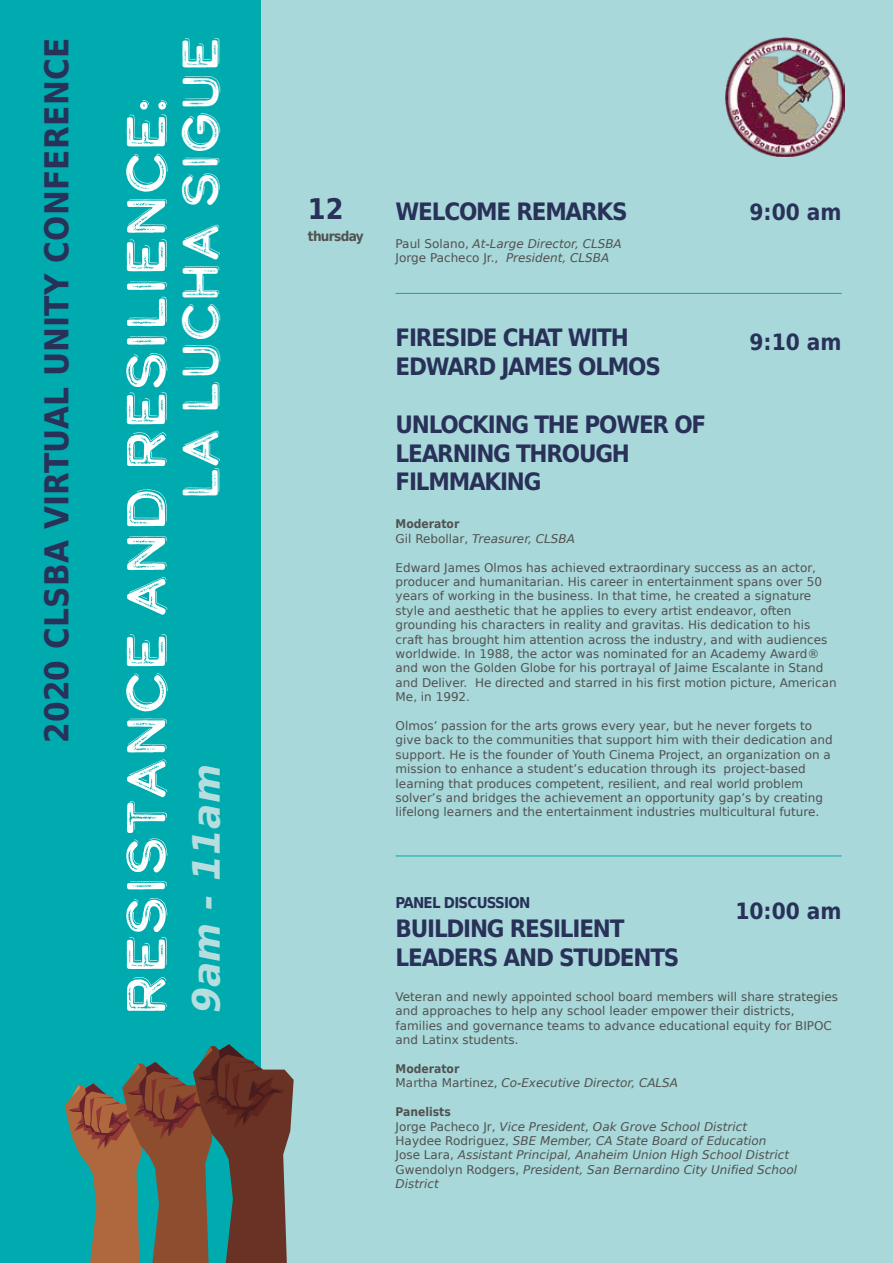
<style>
.page{position:relative;width:893px;height:1263px;background:#fff}
.page>*{position:absolute;margin:0;border:0;box-sizing:border-box;transform-origin:0 0}
.t1{font:53.85px "Calder Dark Grit Shadow";color:#fff}
.t2{font:49.8px "Calder Dark Grit Shadow";color:#fff}
.t3{font:italic 700 37.5px "DejaVu Sans";color:#b7dedf}
.t4{font:700 33px "DejaVu Sans Condensed";letter-spacing:.01em;color:#283259}
.t5{font:700 28.5px "DejaVu Sans Condensed";color:#293159}
.t6{font:700 24px/28.8px "DejaVu Sans Condensed";letter-spacing:-.05em;color:#293159}
.t7{font:700 22.5px "DejaVu Sans Condensed";color:#293159}
.t8{font:700 15px "DejaVu Sans Condensed";letter-spacing:-.05em;color:#293159}
.t9{font:700 13.5px "DejaVu Sans Condensed";letter-spacing:-.05em;color:#515151}
.t10{font:12px/14.4px "DejaVu Sans";color:#515151}
.t11{font:italic 12px/14.4px "DejaVu Sans";color:#515151}
.t12{font:700 12px "DejaVu Sans Condensed";color:#515151}
.s1{font-style:normal}
</style>
<div class="page">
<div style="left:258px;top:0;width:635px;height:1263px;background:#a8d8d9"></div>
<hr style="left:396px;top:293px;width:446px;height:1px;background:#00abaf">
<hr style="left:396px;top:855px;width:446px;height:1px;background:#00abaf">
<div style="left:0;top:0;width:260px;height:1263px;background:#00abaf"></div>
<svg style="left:65px;top:1044px;width:229px;height:219px"></svg>
<img style="left:725px;top:37px;width:119px;height:120px">
<h3 class="t4" style="left:30px;top:743px;width:707px;rotate:-90deg">2020 CLSBA VIRTUAL UNITY CONFERENCE</h3>
<h1 class="t1" style="left:109px;top:1017px;width:921px;rotate:-90deg">resistance and resilience:</h1>
<h2 class="t2" style="left:166px;top:501px;width:465px;rotate:-90deg">la lucha sigue</h2>
<h3 class="t3" style="left:178px;top:1013px;width:250px;rotate:-90deg">9am - 11am</h3>
<h3 class="t5" style="left:308px;top:186px;width:37px">12</h3>
<h3 class="t6" style="left:396px;top:197px;width:234px">WELCOME REMARKS</h3>
<h3 class="t7" style="left:749px;top:193px;width:94px">9:00 am</h3>
<p class="t9" style="left:308px;top:225px;width:58px">thursday</p>
<p class="t11" style="left:396px;top:236px;width:228px"><span class="s1">Paul Solano,</span> At-Large Director, CLSBA<br><span class="s1">Jorge Pacheco Jr.,</span> President, CLSBA</p>
<h3 class="t6" style="left:396px;top:323px;width:267px">FIRESIDE CHAT WITH<br>EDWARD JAMES OLMOS</h3>
<h3 class="t6" style="left:396px;top:409px;width:312px">UNLOCKING THE POWER OF<br>LEARNING THROUGH<br>FILMMAKING</h3>
<h3 class="t7" style="left:749px;top:324px;width:94px">9:10 am</h3>
<p class="t12" style="left:396px;top:514px;width:65px">Moderator</p>
<p class="t11" style="left:396px;top:531px;width:181px"><span class="s1">Gil Rebollar,</span> Treasurer, CLSBA</p>
<p class="t10" style="left:396px;top:560px;width:443px">Edward James Olmos has achieved extraordinary success as an actor, producer and humanitarian. His career in entertainment spans over 50 years of working in the business. In that time, he created a signature style and aesthetic that he applies to every artist endeavor, often grounding his characters in reality and gravitas. His dedication to his craft has brought him attention across the industry, and with audiences worldwide. In 1988, the actor was nominated for an Academy Award® and won the Golden Globe for his portrayal of Jaime Escalante in Stand and Deliver. He directed and starred in his first motion picture, American Me, in 1992.</p>
<p class="t10" style="left:396px;top:718px;width:439px">Olmos’ passion for the arts grows every year, but he never forgets to give back to the communities that support him with their dedication and support. He is the founder of Youth Cinema Project, an organization on a mission to enhance a student’s education through its project-based learning that produces competent, resilient, and real world problem solver’s and bridges the achievement an opportunity gap’s by creating lifelong learners and the entertainment industries multicultural future.</p>
<p class="t8" style="left:396px;top:890px;width:136px">PANEL DISCUSSION</p>
<h3 class="t6" style="left:396px;top:913px;width:285px">BUILDING RESILIENT<br>LEADERS AND STUDENTS</h3>
<h3 class="t7" style="left:735px;top:892px;width:108px">10:00 am</h3>
<p class="t10" style="left:396px;top:989px;width:444px">Veteran and newly appointed school board members will share strategies and approaches to help any school leader empower their districts, families and governance teams to advance educational equity for BIPOC and Latinx students.</p>
<p class="t12" style="left:396px;top:1059px;width:65px">Moderator</p>
<p class="t11" style="left:396px;top:1076px;width:284px"><span class="s1">Martha Martinez,</span> Co-Executive Director, CALSA</p>
<p class="t12" style="left:396px;top:1102px;width:57px">Panelists</p>
<p class="t11" style="left:396px;top:1119px;width:403px"><span class="s1">Jorge Pacheco Jr,</span> Vice President, Oak Grove School District<br><span class="s1">Haydee Rodriguez,</span> SBE Member, CA State Board of Education<br><span class="s1">Jose Lara,</span> Assistant Principal, Anaheim Union High School District <span class="s1">Gwendolyn Rodgers,</span> President, San Bernardino City Unified School District</p>
</div>
